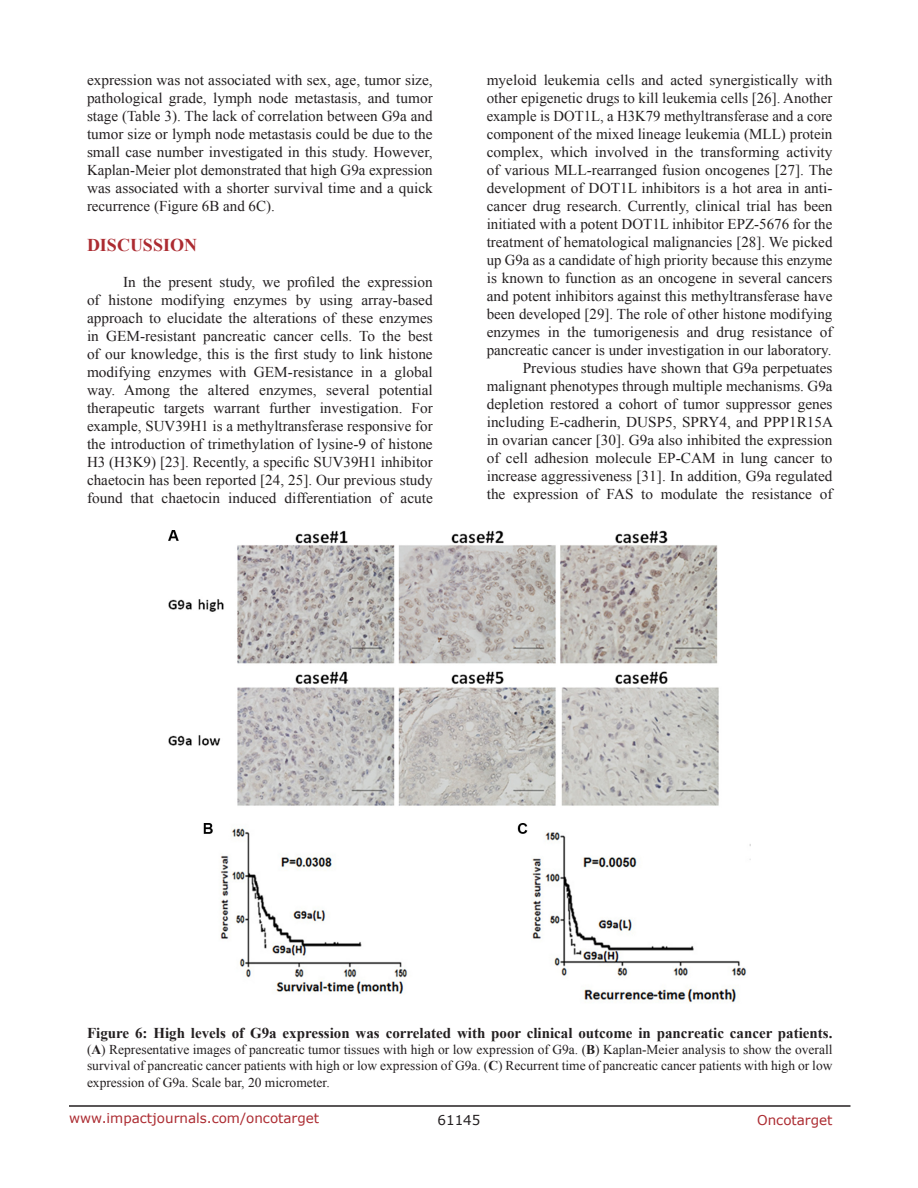
<style>
.page{position:relative;width:918px;height:1188px;background:#fff}
.page>*{position:absolute;margin:0;border:0;box-sizing:border-box;transform-origin:0 0}
.Heading{font:700 18px "Times New Roman";color:#ac2b31}
.BodyText{font:15px/18px "Times New Roman";color:#231f20;text-align:justify}
.FigureText{font:700 15px "Times New Roman";color:#231f20}
.FigureText-2{font:13.5px/16.2px "Times New Roman";color:#231f20;text-align:justify}
.t1{font:13.5px "Verdana";color:#ac2b31}
.t2{font:13.5px "Verdana";color:#231f20}
.s1{font-weight:700}
</style>
<div class="page">
<hr style="left:69px;top:1105px;width:781px;height:2px;background:#231f20">
<img style="left:168px;top:531px;width:583px;height:472px">
<p class="BodyText" style="left:87px;top:71px;width:347px">expression was not associated with sex, age, tumor size, pathological grade, lymph node metastasis, and tumor stage (Table 3). The lack of correlation between G9a and tumor size or lymph node metastasis could be due to the small case number investigated in this study. However, Kaplan-Meier plot demonstrated that high G9a expression was associated with a shorter survival time and a quick recurrence (Figure 6B and 6C).</p>
<p class="Heading" style="left:87px;top:233px;width:112px">DISCUSSION</p>
<p class="BodyText" style="left:87px;top:273px;width:347px;text-indent:36px">In the present study, we profiled the expression of histone modifying enzymes by using array-based approach to elucidate the alterations of these enzymes in GEM-resistant pancreatic cancer cells. To the best of our knowledge, this is the first study to link histone modifying enzymes with GEM-resistance in a global way. Among the altered enzymes, several potential therapeutic targets warrant further investigation. For example, SUV39H1 is a methyltransferase responsive for the introduction of trimethylation of lysine-9 of histone H3 (H3K9) [23]. Recently, a specific SUV39H1 inhibitor chaetocin has been reported [24, 25]. Our previous study found that chaetocin induced differentiation of acute</p>
<p class="BodyText" style="left:487px;top:71px;width:347px">myeloid leukemia cells and acted synergistically with other epigenetic drugs to kill leukemia cells [26]. Another example is DOT1L, a H3K79 methyltransferase and a core component of the mixed lineage leukemia (MLL) protein complex, which involved in the transforming activity of various MLL-rearranged fusion oncogenes [27]. The development of DOT1L inhibitors is a hot area in anti&shy;cancer drug research. Currently, clinical trial has been initiated with a potent DOT1L inhibitor EPZ-5676 for the treatment of hematological malignancies [28]. We picked up G9a as a candidate of high priority because this enzyme is known to function as an oncogene in several cancers and potent inhibitors against this methyltransferase have been developed [29]. The role of other histone modifying enzymes in the tumorigenesis and drug resistance of pancreatic cancer is under investigation in our laboratory.</p>
<p class="BodyText" style="left:487px;top:359px;width:348px;text-indent:36px">Previous studies have shown that G9a perpetuates malignant phenotypes through multiple mechanisms. G9a depletion restored a cohort of tumor suppressor genes including E-cadherin, DUSP5, SPRY4, and PPP1R15A in ovarian cancer [30]. G9a also inhibited the expression of cell adhesion molecule EP-CAM in lung cancer to increase aggressiveness [31]. In addition, G9a regulated the expression of FAS to modulate the resistance of</p>
<p class="FigureText" style="left:87px;top:1023px;width:747px">Figure 6: High levels of G9a expression was correlated with poor clinical outcome in pancreatic cancer patients.</p>
<p class="FigureText-2" style="left:87px;top:1041px;width:747px">(<span class="s1">A</span>) Representative images of pancreatic tumor tissues with high or low expression of G9a. (<span class="s1">B</span>) Kaplan-Meier analysis to show the overall survival of pancreatic cancer patients with high or low expression of G9a. (<span class="s1">C</span>) Recurrent time of pancreatic cancer patients with high or low expression of G9a. Scale bar, 20 micrometer.</p>
<p class="t1" style="left:69px;top:1109px;width:252px">www.impactjournals.com/oncotarget</p>
<p class="t2" style="left:438px;top:1111px;width:44px">61145</p>
<p class="t1" style="left:757px;top:1111px;width:77px">Oncotarget</p>
</div>
